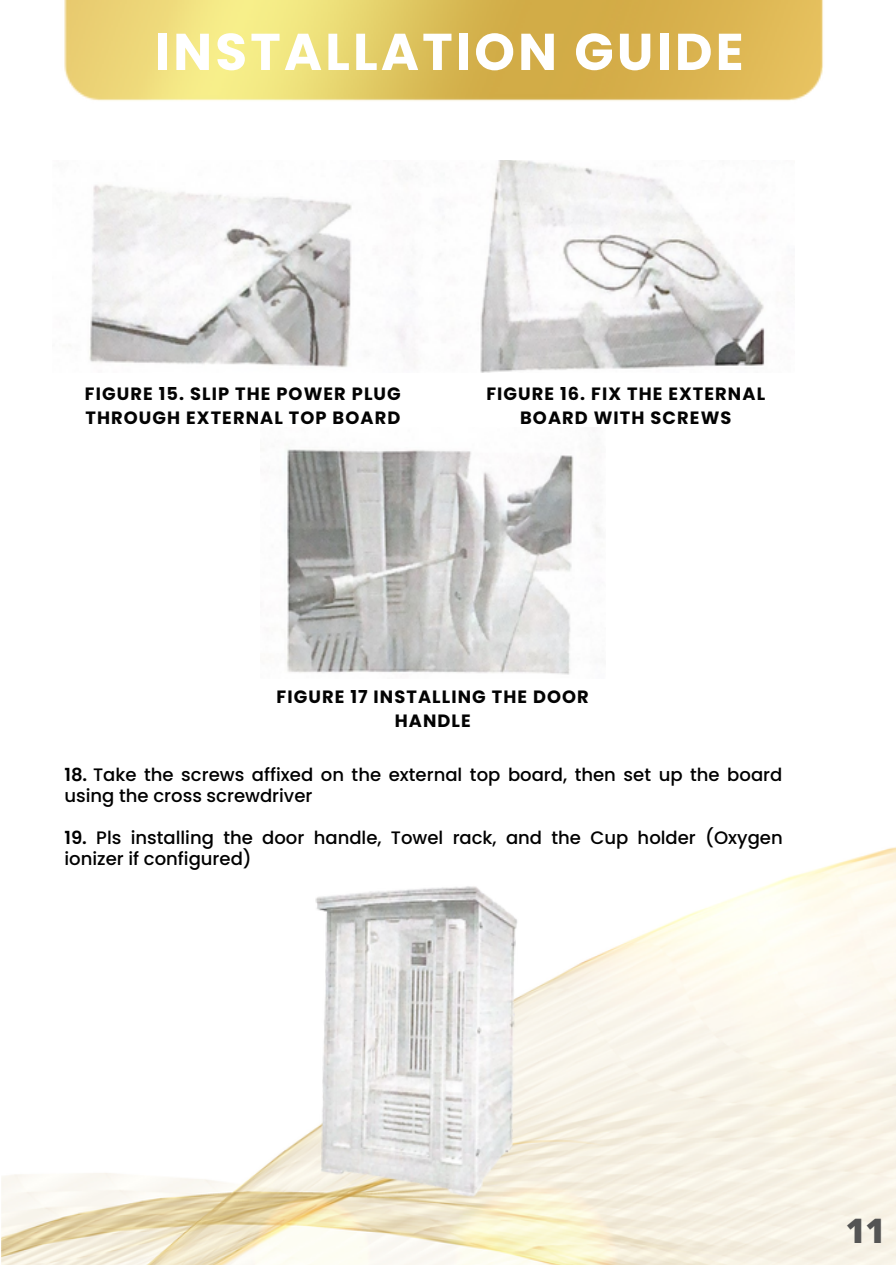
<style>
.page{position:relative;width:896px;height:1265px;background:#fff}
.page>*{position:absolute;margin:0;border:0;box-sizing:border-box;transform-origin:0 0}
.t1{font:700 51.6px "Poppins";letter-spacing:.06em;color:#fff}
.t2{font:800 33.6px "Open Sans";color:#545454}
.t3{font:500 18px/21px "Poppins";color:#000}
.t4{font:700 17.7px/23.7px "Poppins";letter-spacing:.06em;color:#030303;text-align:center}
.s1{font-weight:600}
</style>
<div class="page">
<img style="left:1px;top:372px;width:895px;height:892px">
<img style="left:64px;top:0;width:759px;height:101px">
<img style="left:89px;top:160px;width:676px;height:212px">
<img style="left:260px;top:428px;width:345px;height:250px">
<img style="left:290px;top:869px;width:284px;height:336px">
<h1 class="t1" style="left:155px;top:16px;width:590px">INSTALLATION GUIDE</h1>
<p class="t4" style="left:85px;top:382px;width:317px;text-align:left">FIGURE 15. SLIP THE POWER PLUG<br>THROUGH EXTERNAL TOP BOARD</p>
<p class="t4" style="left:486px;top:382px;width:280px">FIGURE 16. FIX THE EXTERNAL<br>BOARD WITH SCREWS</p>
<p class="t4" style="left:276px;top:685px;width:314px">FIGURE 17 INSTALLING THE DOOR<br>HANDLE</p>
<p class="t3" style="left:64px;top:764px;width:719px"><span class="s1">18.</span> Take the screws affixed on the external top board, then set up the board using the cross screwdriver</p>
<p class="t3" style="left:64px;top:827px;width:719px"><span class="s1">19.</span> Pls installing the door handle, Towel rack, and the Cup holder (Oxygen ionizer if configured)</p>
<h2 class="t2" style="left:845px;top:1207px;width:41px">11</h2>
</div>
